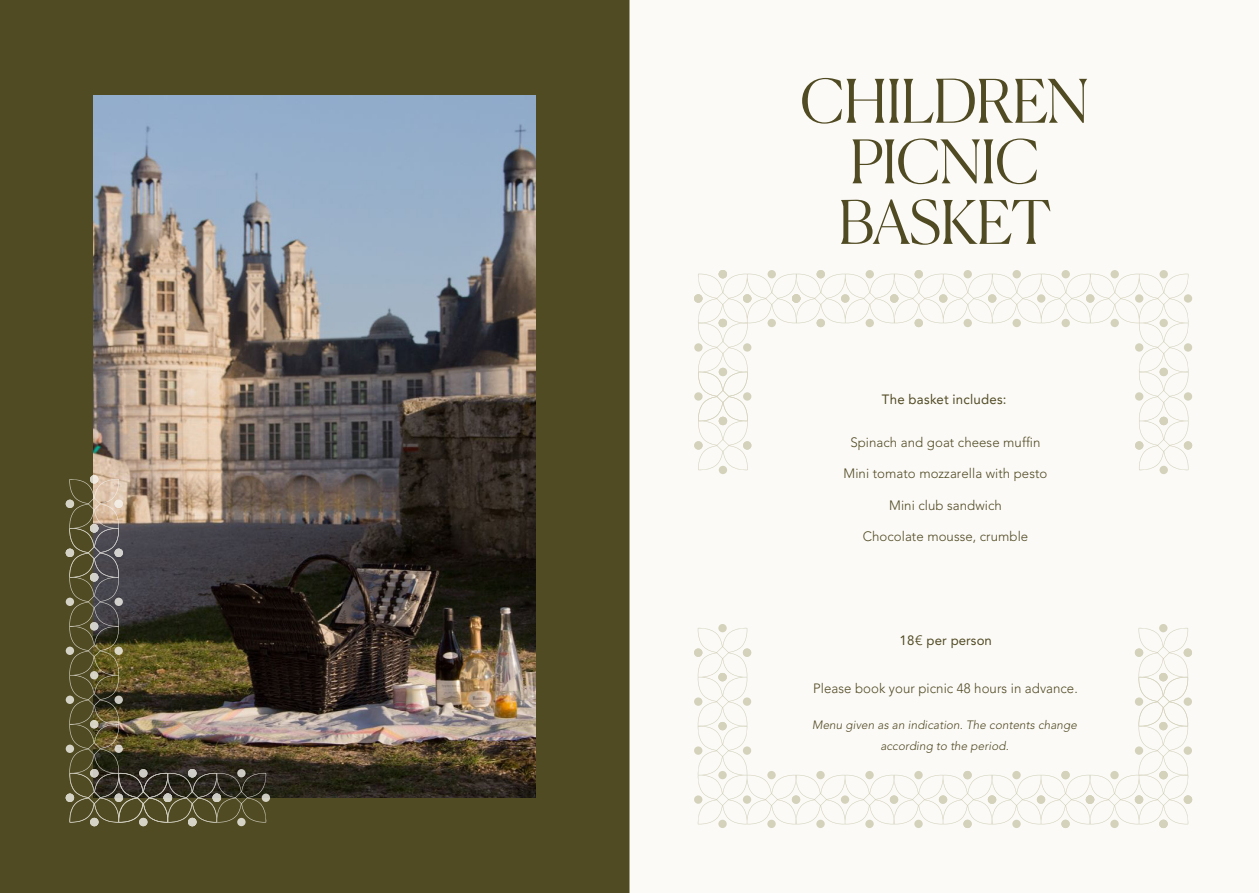
<style>
.page{position:relative;width:1259px;height:893px;background:#fff}
.page>*{position:absolute;margin:0;border:0;box-sizing:border-box;transform-origin:0 0}
.t1{font:300 60px/60.6px "Canela";letter-spacing:-.025em;color:#514b23;text-align:center}
.t2{font:300 13.5px "Avenir LT Pro";letter-spacing:.005em;color:#514b23}
.t3{font:13.5px "Avenir LT Pro";letter-spacing:.015em;color:#514b23}
.t4{font:italic 300 12px/21px "Avenir LT Pro";letter-spacing:.005em;color:#514b23;text-align:center}
</style>
<div class="page">
<div style="left:0;top:0;width:629px;height:893px;background:#514b23"></div>
<img style="left:94px;top:96px;width:442px;height:701px">
<div style="left:66px;top:793px;width:8px;height:9px;background:#cecbbd;border-radius:50%"></div>
<div style="left:66px;top:745px;width:8px;height:8px;background:#d5d3c6;border-radius:50%"></div>
<div style="left:66px;top:598px;width:8px;height:8px;background:#d5d3c6;border-radius:50%"></div>
<div style="left:66px;top:696px;width:8px;height:8px;background:#d5d3c6;border-radius:50%"></div>
<div style="left:66px;top:647px;width:8px;height:8px;background:#d5d3c6;border-radius:50%"></div>
<svg style="left:90px;top:475px;width:8px;height:8px"></svg>
<div style="left:66px;top:549px;width:8px;height:8px;background:#d5d3c6;border-radius:50%"></div>
<div style="left:66px;top:500px;width:8px;height:8px;background:#d5d3c6;border-radius:50%"></div>
<svg style="left:262px;top:794px;width:8px;height:8px"></svg>
<svg style="left:237px;top:818px;width:9px;height:8px"></svg>
<svg style="left:139px;top:818px;width:9px;height:8px"></svg>
<img style="left:69px;top:478px;width:198px;height:345px">
<div style="left:213px;top:794px;width:8px;height:8px;background:#d1cfc5;border-radius:50%"></div>
<div style="left:115px;top:794px;width:8px;height:8px;background:#d1cfc6;border-radius:50%"></div>
<div style="left:164px;top:794px;width:8px;height:8px;background:#d2d0c6;border-radius:50%"></div>
<div style="left:66px;top:794px;width:8px;height:8px;background:#d5d3c6;border-radius:50%"></div>
<div style="left:188px;top:769px;width:9px;height:8px;background:#cfcdc7;border-radius:50%"></div>
<div style="left:90px;top:769px;width:9px;height:8px;background:#cdcbc3;border-radius:50%"></div>
<div style="left:188px;top:818px;width:9px;height:8px;background:#d5d3c6;border-radius:50%"></div>
<div style="left:90px;top:818px;width:9px;height:8px;background:#d5d3c6;border-radius:50%"></div>
<div style="left:629px;top:0;width:630px;height:893px;background:#fbfaf7"></div>
<svg style="left:1159px;top:270px;width:9px;height:8px"></svg>
<div style="left:1110px;top:270px;width:9px;height:8px;background:#d4d2bb;border-radius:50%"></div>
<svg style="left:694px;top:343px;width:8px;height:9px"></svg>
<div style="left:1183px;top:294px;width:9px;height:9px;background:#d4d2bb;border-radius:50%"></div>
<div style="left:1183px;top:343px;width:9px;height:9px;background:#d4d2bb;border-radius:50%"></div>
<div style="left:963px;top:270px;width:9px;height:8px;background:#d4d2bb;border-radius:50%"></div>
<div style="left:865px;top:270px;width:9px;height:8px;background:#d4d2bb;border-radius:50%"></div>
<div style="left:767px;top:270px;width:9px;height:8px;background:#d4d2bb;border-radius:50%"></div>
<div style="left:1061px;top:270px;width:9px;height:8px;background:#d4d2bb;border-radius:50%"></div>
<div style="left:1012px;top:270px;width:9px;height:8px;background:#d4d2bb;border-radius:50%"></div>
<div style="left:694px;top:294px;width:8px;height:9px;background:#d4d2bb;border-radius:50%"></div>
<div style="left:914px;top:270px;width:9px;height:8px;background:#d4d2bb;border-radius:50%"></div>
<div style="left:816px;top:270px;width:9px;height:8px;background:#d4d2bb;border-radius:50%"></div>
<div style="left:718px;top:270px;width:9px;height:8px;background:#d4d2bb;border-radius:50%"></div>
<svg style="left:1159px;top:466px;width:9px;height:8px"></svg>
<div style="left:719px;top:466px;width:8px;height:8px;background:#d4d2bb;border-radius:50%"></div>
<svg style="left:694px;top:392px;width:8px;height:9px"></svg>
<svg style="left:694px;top:441px;width:8px;height:9px"></svg>
<svg style="left:1183px;top:392px;width:9px;height:9px"></svg>
<div style="left:1183px;top:441px;width:9px;height:9px;background:#d4d2bb;border-radius:50%"></div>
<svg style="left:697px;top:274px;width:492px;height:197px"></svg>
<svg style="left:718px;top:820px;width:9px;height:8px"></svg>
<div style="left:767px;top:820px;width:8px;height:8px;background:#d4d2bb;border-radius:50%"></div>
<svg style="left:1183px;top:746px;width:9px;height:9px"></svg>
<svg style="left:694px;top:795px;width:8px;height:9px"></svg>
<svg style="left:694px;top:746px;width:8px;height:9px"></svg>
<div style="left:914px;top:820px;width:8px;height:8px;background:#d4d2bb;border-radius:50%"></div>
<div style="left:1012px;top:820px;width:8px;height:8px;background:#d4d2bb;border-radius:50%"></div>
<div style="left:1110px;top:820px;width:8px;height:8px;background:#d4d2bb;border-radius:50%"></div>
<div style="left:816px;top:820px;width:8px;height:8px;background:#d4d2bb;border-radius:50%"></div>
<div style="left:865px;top:820px;width:8px;height:8px;background:#d4d2bb;border-radius:50%"></div>
<div style="left:1183px;top:795px;width:9px;height:9px;background:#d4d2bb;border-radius:50%"></div>
<div style="left:963px;top:820px;width:8px;height:8px;background:#d4d2bb;border-radius:50%"></div>
<div style="left:1061px;top:820px;width:8px;height:8px;background:#d4d2bb;border-radius:50%"></div>
<div style="left:1159px;top:820px;width:8px;height:8px;background:#d4d2bb;border-radius:50%"></div>
<svg style="left:718px;top:624px;width:8px;height:8px"></svg>
<div style="left:1159px;top:624px;width:8px;height:8px;background:#d4d2bb;border-radius:50%"></div>
<svg style="left:1183px;top:697px;width:9px;height:9px"></svg>
<div style="left:1183px;top:648px;width:9px;height:9px;background:#d4d2bb;border-radius:50%"></div>
<svg style="left:694px;top:697px;width:8px;height:9px"></svg>
<svg style="left:694px;top:648px;width:8px;height:9px"></svg>
<svg style="left:697px;top:627px;width:492px;height:197px"></svg>
<h1 class="t1" style="left:800px;top:66px;width:291px">CHILDREN<br>PICNIC<br>BASKET</h1>
<p class="t3" style="left:882px;top:391px;width:126px">The basket includes:</p>
<p class="t2" style="left:850px;top:435px;width:192px">Spinach and goat cheese muffin</p>
<p class="t2" style="left:843px;top:466px;width:205px">Mini tomato mozzarella with pesto</p>
<p class="t2" style="left:889px;top:497px;width:114px">Mini club sandwich</p>
<p class="t2" style="left:862px;top:528px;width:167px">Chocolate mousse, crumble</p>
<p class="t3" style="left:899px;top:632px;width:94px">18€ per person</p>
<p class="t2" style="left:813px;top:681px;width:266px">Please book your picnic 48 hours in advance.</p>
<p class="t4" style="left:812px;top:714px;width:266px">Menu given as an indication. The contents change according to the period.</p>
</div>
